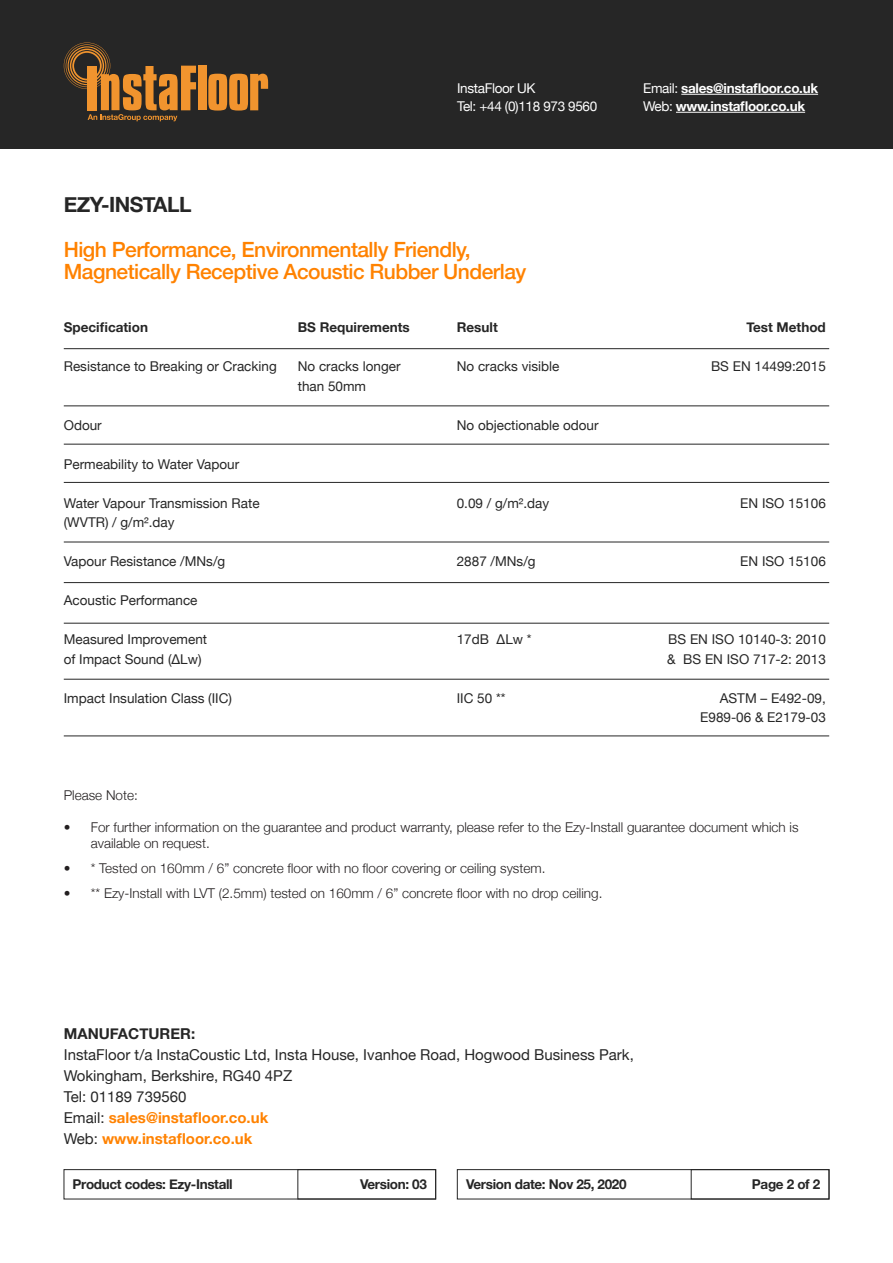
<style>
.page{position:relative;width:893px;height:1263px;background:#fff}
.page>*{position:absolute;margin:0;border:0;box-sizing:border-box;transform-origin:0 0}
.t1{font:500 21px "Helvetica Neue";letter-spacing:-.025em;color:#ff8200}
.t2{font:700 21px "Helvetica Neue";letter-spacing:-.025em;color:#262626}
.t3{font:15px "Helvetica Neue";color:#262626}
.t4{font:700 15px "Helvetica Neue";color:#ff8200}
.t5{font:700 15px "Helvetica Neue";color:#262626}
.t6{font:13.5px "Helvetica Neue";color:#262626}
.t7{font:300 13.5px/16.2px "Helvetica Neue";color:#231f20}
.t8{font:700 13.5px "Helvetica Neue";letter-spacing:-.025em;color:#262626}
.t9{font:700 13.5px "Helvetica Neue";letter-spacing:-.025em;color:#fff}
.t10{font:700 13.5px "Helvetica Neue";color:#262626}
.t11{font:13.5px "Helvetica Neue";letter-spacing:-.025em;color:#fff}
.s1{font-weight:400}
.s2{font-weight:400;color:#262626}
</style>
<div class="page">
<div style="left:0;top:0;width:893px;height:149px;background:#262626"></div>
<div style="left:198px;top:66px;width:8px;height:44px;background:#f1942e"></div>
<svg style="left:208px;top:74px;width:60px;height:37px"></svg>
<svg style="left:64px;top:43px;width:132px;height:78px"></svg>
<hr style="left:681px;top:94px;width:137px;height:1px;background:#fff">
<hr style="left:676px;top:112px;width:129px;height:1px;background:#fff">
<div style="left:64px;top:1169px;width:372px;height:30px;border:1px solid #262626"></div>
<div style="left:298px;top:1169px;width:138px;height:30px;border:1px solid #262626"></div>
<div style="left:457px;top:1169px;width:372px;height:30px;border:1px solid #262626"></div>
<div style="left:691px;top:1169px;width:138px;height:30px;border:1px solid #262626"></div>
<hr style="left:64px;top:348px;width:765px;height:1px;background:#262626">
<hr style="left:64px;top:406px;width:765px;height:1px;background:#262626">
<hr style="left:64px;top:444px;width:765px;height:1px;background:#262626">
<hr style="left:64px;top:482px;width:765px;height:1px;background:#262626">
<hr style="left:64px;top:542px;width:765px;height:1px;background:#262626">
<hr style="left:64px;top:582px;width:765px;height:1px;background:#262626">
<hr style="left:64px;top:623px;width:765px;height:1px;background:#262626">
<hr style="left:64px;top:679px;width:765px;height:1px;background:#262626">
<hr style="left:64px;top:736px;width:765px;height:1px;background:#262626">
<p class="t11" style="left:457px;top:78px;width:80px">InstaFloor UK</p>
<p class="t11" style="left:457px;top:96px;width:142px">Tel: +44 (0)118 973 9560</p>
<p class="t2" style="left:64px;top:188px;width:129px">EZY-INSTALL</p>
<p class="t1" style="left:64px;top:232px;width:408px">High Performance, Environmentally Friendly,</p>
<p class="t1" style="left:64px;top:255px;width:464px">Magnetically Receptive Acoustic Rubber Underlay</p>
<p class="t9" style="left:643px;top:77px;width:176px"><span class="s1">Email:</span> sales@instafloor.co.uk</p>
<p class="t9" style="left:643px;top:95px;width:163px"><span class="s1">Web:</span> www.instafloor.co.uk</p>
<p class="t10" style="left:64px;top:317px;width:86px">Specification</p>
<p class="t10" style="left:298px;top:317px;width:113px">BS Requirements</p>
<p class="t8" style="left:457px;top:317px;width:42px">Result</p>
<p class="t10" style="left:746px;top:317px;width:81px">Test Method</p>
<p class="t6" style="left:64px;top:357px;width:215px">Resistance to Breaking or Cracking</p>
<p class="t6" style="left:298px;top:357px;width:104px">No cracks longer</p>
<p class="t6" style="left:457px;top:357px;width:104px">No cracks visible</p>
<p class="t6" style="left:711px;top:357px;width:116px">BS EN 14499:2015</p>
<p class="t6" style="left:298px;top:376px;width:70px">than 50mm</p>
<p class="t6" style="left:64px;top:415px;width:40px">Odour</p>
<p class="t6" style="left:457px;top:415px;width:143px">No objectionable odour</p>
<p class="t6" style="left:64px;top:454px;width:177px">Permeability to Water Vapour</p>
<p class="t6" style="left:64px;top:493px;width:197px">Water Vapour Transmission Rate</p>
<p class="t6" style="left:457px;top:493px;width:94px">0.09 / g/m².day</p>
<p class="t6" style="left:740px;top:493px;width:87px">EN ISO 15106</p>
<p class="t6" style="left:64px;top:513px;width:112px">(WVTR) / g/m².day</p>
<p class="t6" style="left:64px;top:552px;width:163px">Vapour Resistance /MNs/g</p>
<p class="t6" style="left:457px;top:552px;width:80px">2887 /MNs/g</p>
<p class="t6" style="left:740px;top:552px;width:87px">EN ISO 15106</p>
<p class="t6" style="left:64px;top:591px;width:135px">Acoustic Performance</p>
<p class="t6" style="left:64px;top:630px;width:145px">Measured Improvement</p>
<p class="t6" style="left:457px;top:630px;width:76px">17dB ∆Lw *</p>
<p class="t6" style="left:668px;top:630px;width:159px">BS EN ISO 10140-3: 2010</p>
<p class="t6" style="left:64px;top:649px;width:139px">of Impact Sound (∆Lw)</p>
<p class="t6" style="left:667px;top:649px;width:160px">&amp; BS EN ISO 717-2: 2013</p>
<p class="t6" style="left:64px;top:688px;width:170px">Impact Insulation Class (IIC)</p>
<p class="t6" style="left:457px;top:688px;width:50px">IIC 50 **</p>
<p class="t6" style="left:720px;top:688px;width:108px">ASTM – E492-09,</p>
<p class="t6" style="left:700px;top:708px;width:127px">E989-06 &amp; E2179-03</p>
<p class="t7" style="left:64px;top:786px;width:76px">Please Note:</p>
<p class="t7" style="left:91px;top:818px;width:709px;text-indent:-27px">• For further information on the guarantee and product warranty, please refer to the Ezy-Install guarantee document which is available on request.</p>
<p class="t7" style="left:64px;top:859px;width:483px">• * Tested on 160mm / 6” concrete floor with no floor covering or ceiling system.</p>
<p class="t7" style="left:64px;top:884px;width:540px">• ** Ezy-Install with LVT (2.5mm) tested on 160mm / 6” concrete floor with no drop ceiling.</p>
<p class="t5" style="left:64px;top:1022px;width:133px">MANUFACTURER:</p>
<p class="t3" style="left:64px;top:1044px;width:572px">InstaFloor t/a InstaCoustic Ltd, Insta House, Ivanhoe Road, Hogwood Business Park,</p>
<p class="t3" style="left:64px;top:1065px;width:230px">Wokingham, Berkshire, RG40 4PZ</p>
<p class="t3" style="left:64px;top:1086px;width:124px">Tel: 01189 739560</p>
<p class="t4" style="left:64px;top:1106px;width:206px"><span class="s2">Email:</span> sales@instafloor.co.uk</p>
<p class="t4" style="left:64px;top:1127px;width:190px"><span class="s2">Web:</span> www.instafloor.co.uk</p>
<p class="t8" style="left:73px;top:1174px;width:162px">Product codes: Ezy-Install</p>
<p class="t8" style="left:360px;top:1174px;width:68px">Version: 03</p>
<p class="t8" style="left:466px;top:1174px;width:162px">Version date: Nov 25, 2020</p>
<p class="t8" style="left:752px;top:1174px;width:70px">Page 2 of 2</p>
</div>
